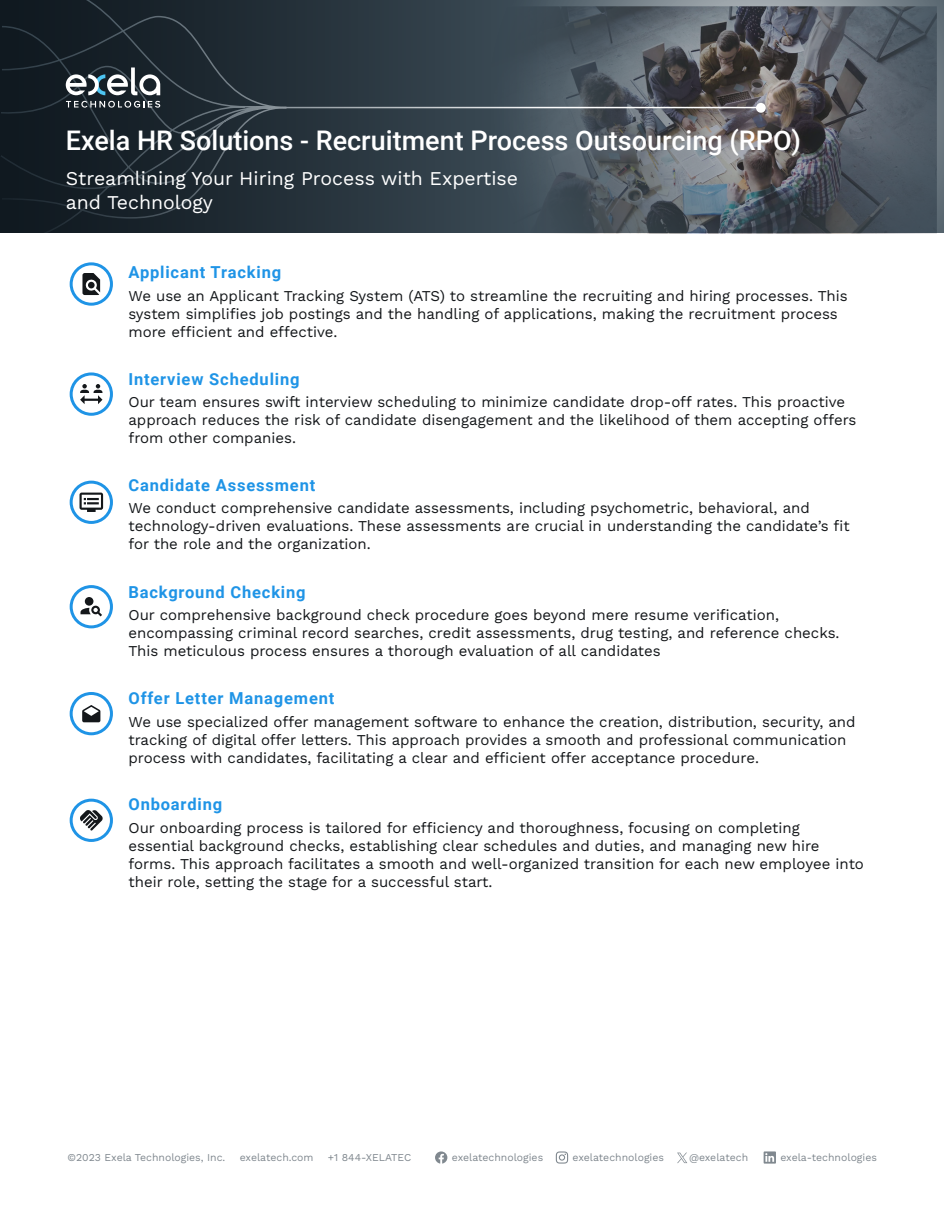
<style>
.page{position:relative;width:945px;height:1215px;background:#fff}
.page>*{position:absolute;margin:0;border:0;box-sizing:border-box;transform-origin:0 0}
.page_title_-_white{font:500 27px "Roboto";color:#fff}
.accent_paragraph{font:19.5px/23.4px "Work Sans";color:#fff}
.section_header{font:700 16.5px "Roboto";letter-spacing:.05em;color:#1f94e6}
.main_paragraph_-_9{font:15px/18px "Work Sans";color:#14171a}
.footer_boilerplate_links{font:10.5px "Work Sans";color:#80888f}
</style>
<div class="page">
<svg style="left:0;top:0;width:289px;height:1px"></svg>
<svg style="left:0;top:1px;width:944px;height:232px;background:#3a444c"></svg>
<svg style="left:66px;top:67px;width:94px;height:28px"></svg>
<svg style="left:66px;top:101px;width:94px;height:7px"></svg>
<svg style="left:556px;top:1151px;width:12px;height:13px"></svg>
<svg style="left:764px;top:1151px;width:12px;height:13px"></svg>
<svg style="left:435px;top:1151px;width:12px;height:13px"></svg>
<svg style="left:677px;top:1153px;width:10px;height:10px"></svg>
<svg style="left:82px;top:273px;width:18px;height:22px"></svg>
<div style="left:70px;top:262px;width:43px;height:44px;border:3px solid #1f94e6;border-radius:50%"></div>
<svg style="left:80px;top:384px;width:22px;height:20px"></svg>
<div style="left:70px;top:372px;width:43px;height:44px;border:3px solid #1f94e6;border-radius:50%"></div>
<svg style="left:80px;top:493px;width:23px;height:19px"></svg>
<div style="left:70px;top:481px;width:43px;height:43px;border:3px solid #1f94e6;border-radius:50%"></div>
<div style="left:85px;top:597px;width:8px;height:9px;background:#14171a;border-radius:50%"></div>
<svg style="left:81px;top:606px;width:21px;height:10px"></svg>
<div style="left:70px;top:585px;width:43px;height:43px;border:3px solid #1f94e6;border-radius:50%"></div>
<svg style="left:82px;top:705px;width:18px;height:17px"></svg>
<div style="left:70px;top:692px;width:43px;height:43px;border:3px solid #1f94e6;border-radius:50%"></div>
<svg style="left:80px;top:810px;width:23px;height:21px"></svg>
<div style="left:70px;top:799px;width:43px;height:43px;border:3px solid #1f94e6;border-radius:50%"></div>
<p class="page_title_-_white" style="left:66px;top:122px;width:737px">Exela HR Solutions - Recruitment Process Outsourcing (RPO)</p>
<p class="accent_paragraph" style="left:66px;top:166px;width:454px">Streamlining Your Hiring Process with Expertise and Technology</p>
<p class="section_header" style="left:128px;top:261px;width:154px">Applicant Tracking</p>
<p class="main_paragraph_-_9" style="left:128px;top:286px;width:721px">We use an Applicant Tracking System (ATS) to streamline the recruiting and hiring processes. This system simplifies job postings and the handling of applications, making the recruitment process more efficient and effective.</p>
<p class="section_header" style="left:128px;top:367px;width:173px">Interview Scheduling</p>
<p class="main_paragraph_-_9" style="left:128px;top:393px;width:729px">Our team ensures swift interview scheduling to minimize candidate drop-off rates. This proactive approach reduces the risk of candidate disengagement and the likelihood of them accepting offers from other companies.</p>
<p class="section_header" style="left:128px;top:473px;width:188px">Candidate Assessment</p>
<p class="main_paragraph_-_9" style="left:128px;top:499px;width:723px">We conduct comprehensive candidate assessments, including psychometric, behavioral, and technology-driven evaluations. These assessments are crucial in understanding the candidate’s fit for the role and the organization.</p>
<p class="section_header" style="left:128px;top:580px;width:179px">Background Checking</p>
<p class="main_paragraph_-_9" style="left:128px;top:606px;width:713px">Our comprehensive background check procedure goes beyond mere resume verification, encompassing criminal record searches, credit assessments, drug testing, and reference checks.<br>This meticulous process ensures a thorough evaluation of all candidates</p>
<p class="section_header" style="left:128px;top:687px;width:208px">Offer Letter Management</p>
<p class="main_paragraph_-_9" style="left:128px;top:712px;width:729px">We use specialized offer management software to enhance the creation, distribution, security, and tracking of digital offer letters. This approach provides a smooth and professional communication process with candidates, facilitating a clear and efficient offer acceptance procedure.</p>
<p class="section_header" style="left:128px;top:793px;width:95px">Onboarding</p>
<p class="main_paragraph_-_9" style="left:128px;top:818px;width:737px">Our onboarding process is tailored for efficiency and thoroughness, focusing on completing essential background checks, establishing clear schedules and duties, and managing new hire forms. This approach facilitates a smooth and well-organized transition for each new employee into their role, setting the stage for a successful start.</p>
<p class="footer_boilerplate_links" style="left:68px;top:1149px;width:159px">©2023 Exela Technologies, Inc.</p>
<p class="footer_boilerplate_links" style="left:240px;top:1149px;width:75px">exelatech.com</p>
<p class="footer_boilerplate_links" style="left:328px;top:1149px;width:85px">+1 844-XELATEC</p>
<p class="footer_boilerplate_links" style="left:452px;top:1149px;width:93px">exelatechnologies</p>
<p class="footer_boilerplate_links" style="left:573px;top:1149px;width:93px">exelatechnologies</p>
<p class="footer_boilerplate_links" style="left:689px;top:1150px;width:61px">@exelatech</p>
<p class="footer_boilerplate_links" style="left:780px;top:1149px;width:98px">exela-technologies</p>
</div>
